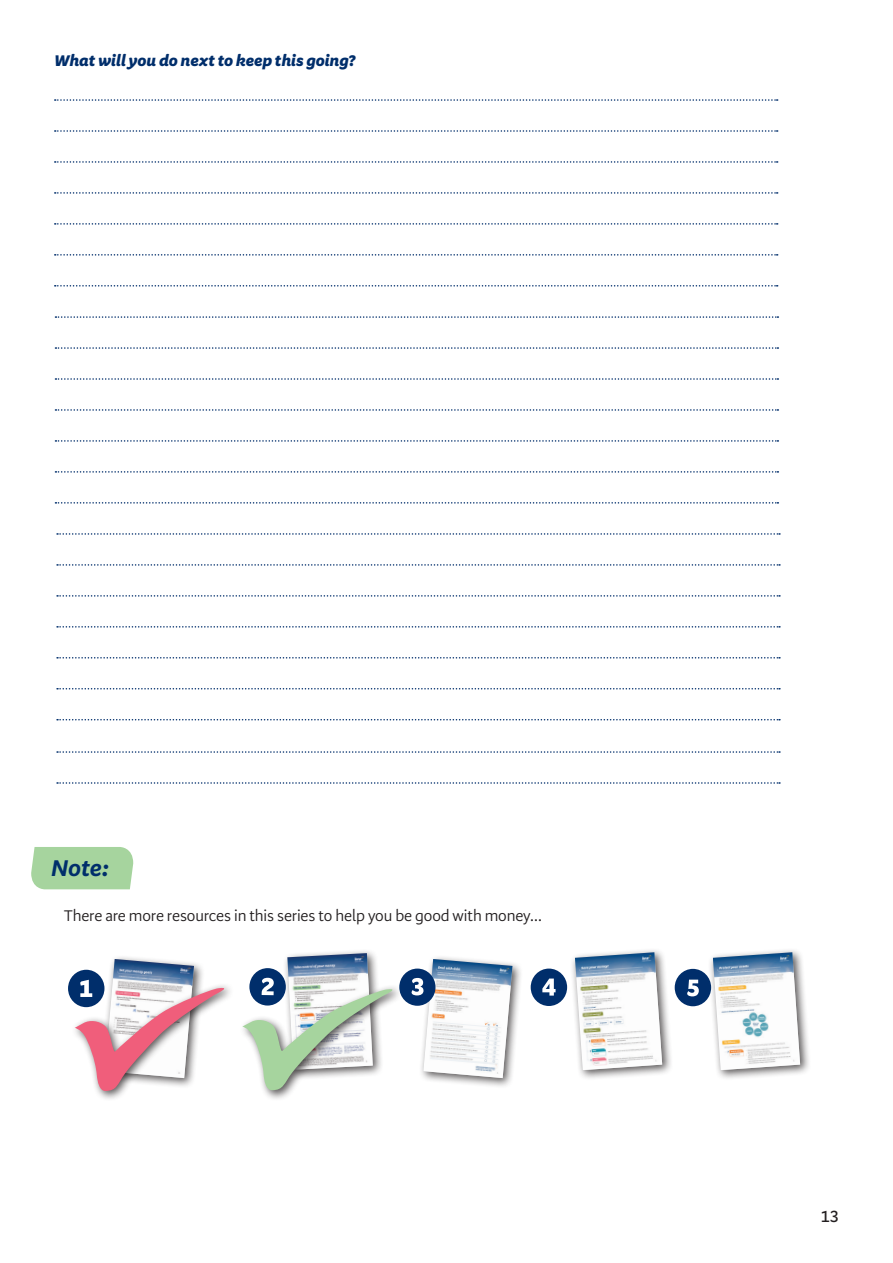
<style>
.page{position:relative;width:893px;height:1263px;background:#fff}
.page>*{position:absolute;margin:0;border:0;box-sizing:border-box;transform-origin:0 0}
.t1{font:italic 700 23.25px "Serrano Pro";color:#002e6b}
.t2{font:600 16.5px "Serrano Pro";color:#231f20}
.t3{font:15.75px "Serrano Pro";letter-spacing:-.01em;color:#231f20}
.t4{font:italic 900 15.75px "Serrano Pro";letter-spacing:-.01em;color:#002e6b}
</style>
<div class="page">
<div style="left:100px;top:954px;width:105px;height:135px;background:#231f20;opacity:.75"></div>
<div style="left:419px;top:954px;width:104px;height:135px;background:#231f20;opacity:.75"></div>
<div style="left:283px;top:948px;width:101px;height:133px;background:#231f20;opacity:.75"></div>
<div style="left:570px;top:947px;width:103px;height:134px;background:#231f20;opacity:.75"></div>
<img style="left:575px;top:952px;width:87px;height:118px">
<div style="left:708px;top:947px;width:103px;height:134px;background:#231f20;opacity:.75"></div>
<img style="left:713px;top:952px;width:87px;height:118px">
<div style="left:71px;top:983px;width:164px;height:119px;background:#231f20;opacity:.75"></div>
<div style="left:239px;top:984px;width:164px;height:117px;background:#231f20;opacity:.75"></div>
<div style="left:31px;top:847px;width:102px;height:42px;background:#a6d49e"></div>
<svg style="left:242px;top:953px;width:153px;height:137px"></svg>
<div style="left:531px;top:968px;width:36px;height:38px;background:#002e6b;border-radius:50%"></div>
<svg style="left:542px;top:978px;width:14px;height:17px"></svg>
<div style="left:68px;top:970px;width:36px;height:37px;background:#002e6b;border-radius:50%"></div>
<svg style="left:75px;top:959px;width:152px;height:132px"></svg>
<div style="left:675px;top:969px;width:36px;height:37px;background:#002e6b;border-radius:50%"></div>
<div style="left:399px;top:968px;width:36px;height:38px;background:#002e6b;border-radius:50%"></div>
<svg style="left:412px;top:959px;width:100px;height:119px"></svg>
<svg style="left:687px;top:980px;width:12px;height:16px"></svg>
<svg style="left:55px;top:99px;width:723px;height:2px"></svg>
<svg style="left:55px;top:130px;width:723px;height:2px"></svg>
<svg style="left:55px;top:161px;width:723px;height:2px"></svg>
<svg style="left:55px;top:192px;width:723px;height:2px"></svg>
<svg style="left:55px;top:254px;width:723px;height:2px"></svg>
<svg style="left:55px;top:223px;width:723px;height:2px"></svg>
<svg style="left:55px;top:285px;width:723px;height:2px"></svg>
<svg style="left:55px;top:316px;width:723px;height:2px"></svg>
<svg style="left:55px;top:347px;width:723px;height:2px"></svg>
<svg style="left:55px;top:378px;width:723px;height:2px"></svg>
<svg style="left:55px;top:409px;width:723px;height:2px"></svg>
<svg style="left:55px;top:471px;width:723px;height:2px"></svg>
<svg style="left:55px;top:440px;width:723px;height:2px"></svg>
<svg style="left:55px;top:502px;width:723px;height:2px"></svg>
<svg style="left:57px;top:533px;width:723px;height:2px"></svg>
<svg style="left:57px;top:564px;width:723px;height:2px"></svg>
<svg style="left:57px;top:595px;width:723px;height:2px"></svg>
<svg style="left:57px;top:626px;width:723px;height:2px"></svg>
<svg style="left:57px;top:688px;width:723px;height:1px"></svg>
<svg style="left:57px;top:657px;width:723px;height:1px"></svg>
<svg style="left:57px;top:719px;width:723px;height:1px"></svg>
<svg style="left:57px;top:751px;width:723px;height:2px"></svg>
<svg style="left:57px;top:782px;width:723px;height:2px"></svg>
<p class="t4" style="left:55px;top:52px;width:303px">What will you do next to keep this going?</p>
<h1 class="t1" style="left:51px;top:855px;width:60px">Note:</h1>
<p class="t3" style="left:64px;top:907px;width:480px">There are more resources in this series to help you be good with money...</p>
<p class="t2" style="left:821px;top:1207px;width:20px">13</p>
</div>
